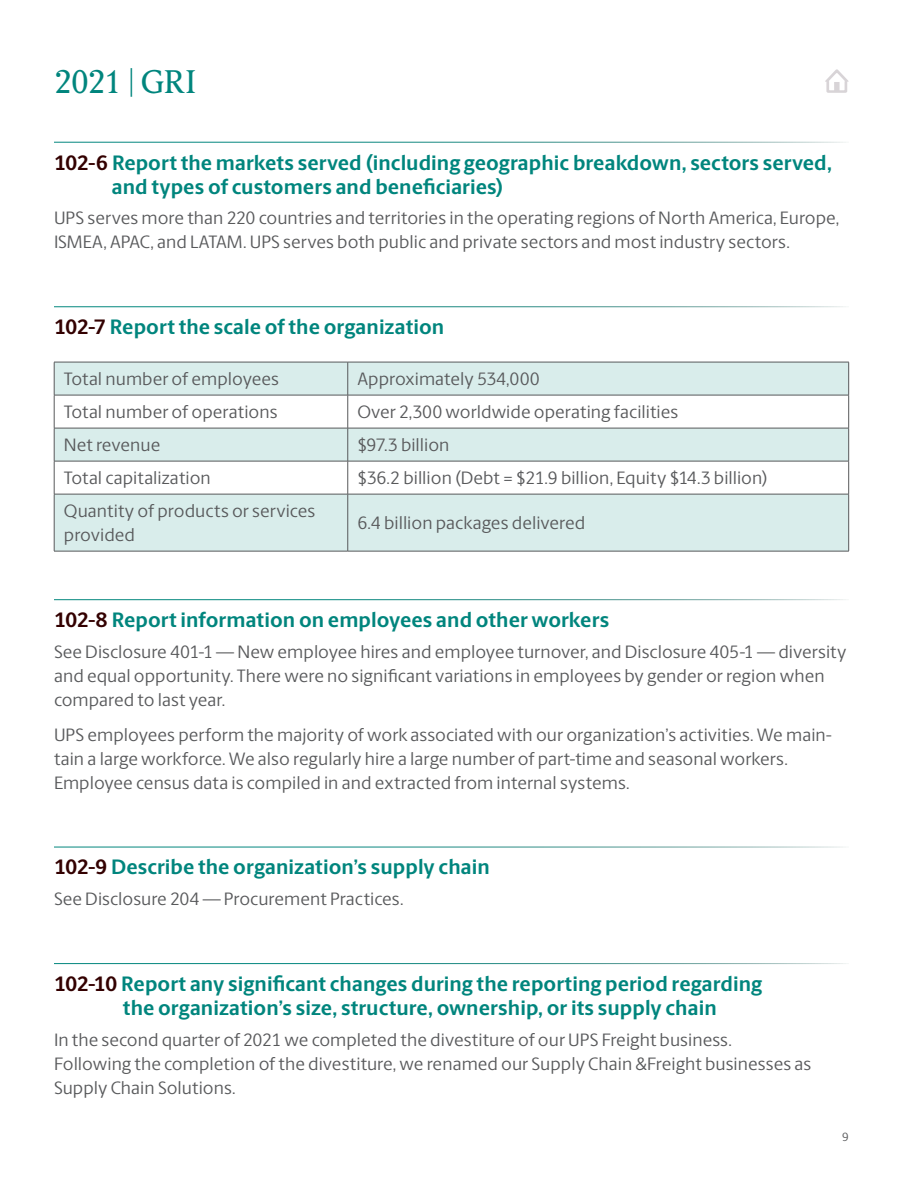
<style>
.page{position:relative;width:918px;height:1188px;background:#fff}
.page>*{position:absolute;margin:0;border:0;box-sizing:border-box;transform-origin:0 0}
.t1{font:33px "UPS Berlingske Serif Tx";letter-spacing:-.02em;color:#00857d}
.t2{font:700 21px/24px "UPS Berlingske Sans";color:#00857d}
.t3{font:18px/24px "UPS Berlingske Sans";color:#58595b}
.t4{font:12px "UPS Berlingske Sans";color:#58595b}
.s1{color:#300}
</style>
<div class="page">
<svg style="left:825px;top:69px;width:24px;height:24px"></svg>
<svg style="left:55px;top:363px;width:793px;height:188px;fill:#d9edeb"></svg>
<hr style="left:54px;top:362px;width:294px;height:1px;background:#58595b">
<hr style="left:348px;top:362px;width:501px;height:1px;background:#58595b">
<hr style="left:348px;top:362px;width:1px;height:33px;background:#58595b">
<hr style="left:54px;top:395px;width:294px;height:1px;background:#58595b">
<hr style="left:348px;top:395px;width:501px;height:1px;background:#58595b">
<hr style="left:348px;top:395px;width:1px;height:33px;background:#58595b">
<hr style="left:54px;top:428px;width:294px;height:1px;background:#58595b">
<hr style="left:348px;top:428px;width:501px;height:1px;background:#58595b">
<hr style="left:348px;top:428px;width:1px;height:33px;background:#58595b">
<hr style="left:54px;top:461px;width:294px;height:1px;background:#58595b">
<hr style="left:348px;top:461px;width:501px;height:1px;background:#58595b">
<hr style="left:348px;top:461px;width:1px;height:33px;background:#58595b">
<hr style="left:54px;top:494px;width:294px;height:1px;background:#58595b">
<hr style="left:348px;top:494px;width:501px;height:1px;background:#58595b">
<hr style="left:348px;top:494px;width:1px;height:57px;background:#58595b">
<hr style="left:348px;top:551px;width:501px;height:1px;background:#58595b">
<hr style="left:54px;top:362px;width:1px;height:33px;background:#58595b">
<hr style="left:848px;top:362px;width:1px;height:33px;background:#58595b">
<hr style="left:54px;top:395px;width:1px;height:33px;background:#58595b">
<hr style="left:848px;top:395px;width:1px;height:33px;background:#58595b">
<hr style="left:54px;top:428px;width:1px;height:33px;background:#58595b">
<hr style="left:848px;top:428px;width:1px;height:33px;background:#58595b">
<hr style="left:54px;top:461px;width:1px;height:33px;background:#58595b">
<hr style="left:848px;top:461px;width:1px;height:33px;background:#58595b">
<hr style="left:54px;top:494px;width:1px;height:57px;background:#58595b">
<hr style="left:848px;top:494px;width:1px;height:57px;background:#58595b">
<hr style="left:54px;top:551px;width:294px;height:1px;background:#58595b">
<h1 class="t1" style="left:54px;top:58px;width:144px">2021 | GRI</h1>
<p class="t2" style="left:112px;top:150px;width:722px;text-indent:-58px"><span class="s1">102-6</span> Report the markets served (including geographic breakdown, sectors served, and types of customers and beneficiaries)</p>
<p class="t3" style="left:54px;top:205px;width:787px">UPS serves more than 220 countries and territories in the operating regions of North America, Europe,<br>ISMEA, APAC, and LATAM. UPS serves both public and private sectors and most industry sectors.</p>
<p class="t2" style="left:54px;top:315px;width:392px"><span class="s1">102-7</span> Report the scale of the organization</p>
<p class="t3" style="left:64px;top:366px;width:217px">Total number of employees</p>
<p class="t3" style="left:357px;top:366px;width:184px">Approximately 534,000</p>
<p class="t3" style="left:64px;top:399px;width:215px">Total number of operations</p>
<p class="t3" style="left:357px;top:399px;width:323px">Over 2,300 worldwide operating facilities</p>
<p class="t3" style="left:64px;top:432px;width:98px">Net revenue</p>
<p class="t3" style="left:357px;top:432px;width:94px">$97.3 billion</p>
<p class="t3" style="left:64px;top:465px;width:149px">Total capitalization</p>
<p class="t3" style="left:357px;top:465px;width:412px">$36.2 billion (Debt = $21.9 billion, Equity $14.3 billion)</p>
<p class="t3" style="left:64px;top:498px;width:253px">Quantity of products or services provided</p>
<p class="t3" style="left:357px;top:510px;width:229px">6.4 billion packages delivered</p>
<p class="t2" style="left:54px;top:608px;width:557px"><span class="s1">102-8</span> Report information on employees and other workers</p>
<p class="t3" style="left:54px;top:639px;width:794px">See Disclosure 401-1 — New employee hires and employee turnover, and Disclosure 405-1 — diversity and equal opportunity. There were no significant variations in employees by gender or region when compared to last year.</p>
<p class="t3" style="left:54px;top:722px;width:779px">UPS employees perform the majority of work associated with our organization’s activities. We main&shy;tain a large workforce. We also regularly hire a large number of part-time and seasonal workers.<br>Employee census data is compiled in and extracted from internal systems.</p>
<p class="t2" style="left:54px;top:855px;width:437px"><span class="s1">102-9</span> Describe the organization’s supply chain</p>
<p class="t3" style="left:54px;top:886px;width:351px">See Disclosure 204 — Procurement Practices.</p>
<p class="t2" style="left:123px;top:972px;width:641px;text-indent:-69px"><span class="s1">102-10</span> Report any significant changes during the reporting period regarding the organization’s size, structure, ownership, or its supply chain</p>
<p class="t3" style="left:54px;top:1027px;width:759px">In the second quarter of 2021 we completed the divestiture of our UPS Freight business.<br>Following the completion of the divestiture, we renamed our Supply Chain &amp;Freight businesses as<br>Supply Chain Solutions.</p>
<p class="t4" style="left:842px;top:1128px;width:8px">9</p>
</div>
